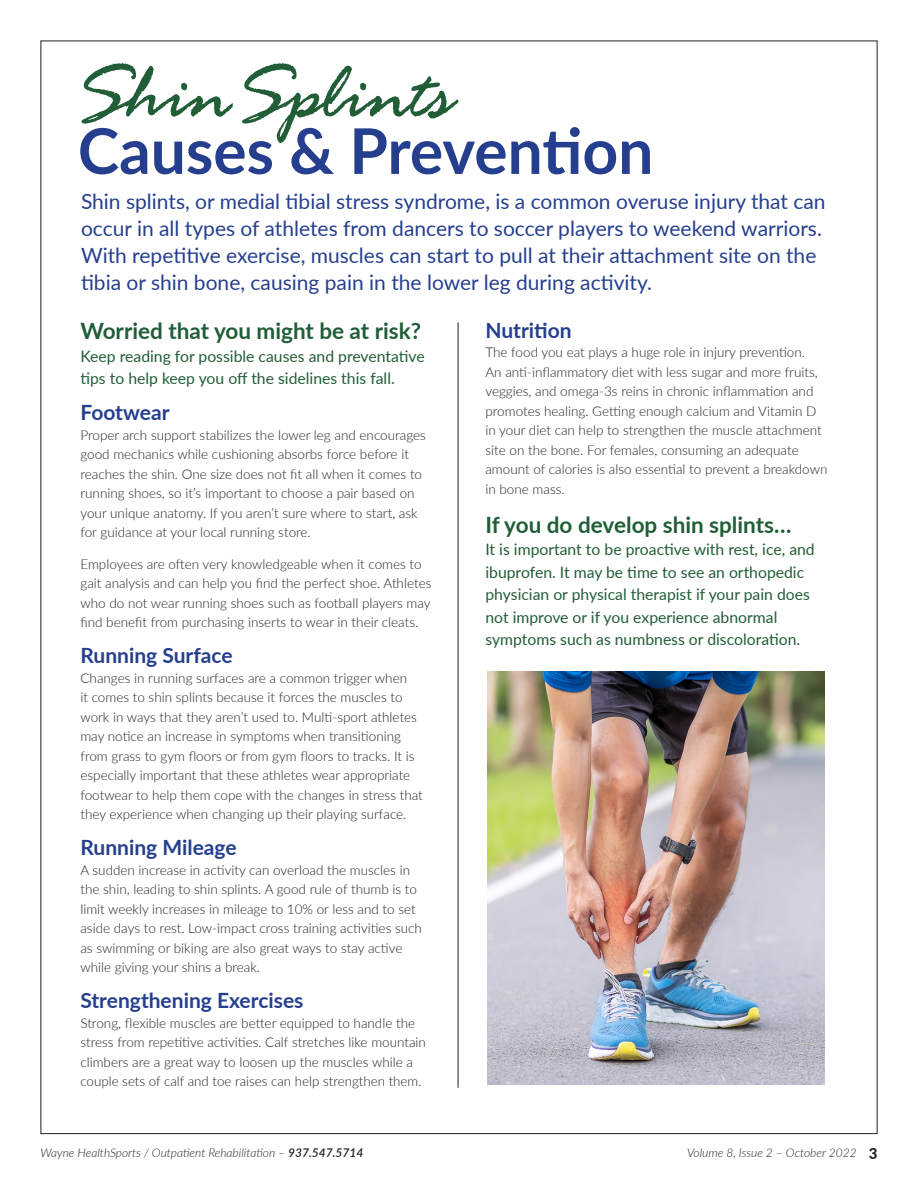
<style>
.page{position:relative;width:918px;height:1188px;background:#fff}
.page>*{position:absolute;margin:0;border:0;box-sizing:border-box;transform-origin:0 0}
.t1{font:84px "Rage Italic AG";color:#215d37}
.t2{font:700 63px "Lato";color:#253f8e}
.t3{font:700 22.5px "Lato";color:#215d37}
.t4{font:21px/27px "Lato";color:#253f8e}
.t5{font:700 21px "Lato";color:#253f8e}
.t6{font:15.75px/22.5px "Lato";color:#215d37}
.t7{font:300 13.5px/19.5px "Lato";color:#231f20}
.t8{font:italic 300 12px "Lato";color:#231f20}
.s1{font-weight:600}
.s2{font-weight:800;font-style:normal;font-size:15px}
</style>
<div class="page">
<hr style="left:458px;top:322px;width:1px;height:766px;background:#231f20">
<img style="left:487px;top:671px;width:338px;height:414px">
<p class="t1" style="left:78px;top:57px;width:376px">Shin Splints</p>
<p class="t2" style="left:78px;top:105px;width:577px">Causes &amp; Prevention</p>
<p class="t4" style="left:81px;top:187px;width:746px">Shin splints, or medial tibial stress syndrome, is a common overuse injury that can occur in all types of athletes from dancers to soccer players to weekend warriors.<br>With repetitive exercise, muscles can start to pull at their attachment site on the tibia or shin bone, causing pain in the lower leg during activity.</p>
<p class="t3" style="left:80px;top:314px;width:342px">Worried that you might be at risk?</p>
<p class="t6" style="left:80px;top:344px;width:346px">Keep reading for possible causes and preventative tips to help keep you off the sidelines this fall.</p>
<p class="t5" style="left:80px;top:397px;width:91px">Footwear</p>
<p class="t7" style="left:80px;top:425px;width:347px">Proper arch support stabilizes the lower leg and encourages good mechanics while cushioning absorbs force before it reaches the shin. One size does not fit all when it comes to running shoes, so it’s important to choose a pair based on your unique anatomy. If you aren’t sure where to start, ask for guidance at your local running store.</p>
<p class="t7" style="left:80px;top:554px;width:352px">Employees are often very knowledgeable when it comes to gait analysis and can help you find the perfect shoe. Athletes who do not wear running shoes such as football players may find benefit from purchasing inserts to wear in their cleats.</p>
<p class="t5" style="left:80px;top:640px;width:154px">Running Surface</p>
<p class="t7" style="left:80px;top:668px;width:344px">Changes in running surfaces are a common trigger when<br>it comes to shin splints because it forces the muscles to work in ways that they aren’t used to. Multi-sport athletes may notice an increase in symptoms when transitioning from grass to gym floors or from gym floors to tracks. It is especially important that these athletes wear appropriate footwear to help them cope with the changes in stress that they experience when changing up their playing surface.</p>
<p class="t5" style="left:80px;top:832px;width:158px">Running Mileage</p>
<p class="t7" style="left:80px;top:860px;width:343px">A sudden increase in activity can overload the muscles in the shin, leading to shin splints. A good rule of thumb is to limit weekly increases in mileage to 10% or less and to set aside days to rest. Low-impact cross training activities such as swimming or biking are also great ways to stay active while giving your shins a break.</p>
<p class="t5" style="left:80px;top:985px;width:225px">Strengthening Exercises</p>
<p class="t7" style="left:80px;top:1013px;width:347px">Strong, flexible muscles are better equipped to handle the stress from repetitive activities. Calf stretches like mountain climbers are a great way to loosen up the muscles while a couple sets of calf and toe raises can help strengthen them.</p>
<p class="t5" style="left:485px;top:315px;width:88px">Nutrition</p>
<p class="t7" style="left:485px;top:342px;width:334px">The food you eat plays a huge role in injury prevention.<br>An anti-inflammatory diet with less sugar and more fruits, veggies, and omega-3s reins in chronic inflammation and promotes healing. Getting enough calcium and Vitamin D</p>
<p class="t7" style="left:485px;top:420px;width:343px">in your diet can help to strengthen the muscle attachment site on the bone. For females, consuming an adequate amount of calories is also essential to prevent a breakdown in bone mass.</p>
<p class="t3" style="left:485px;top:508px;width:307px">If you do develop shin splints…</p>
<p class="t6" style="left:485px;top:538px;width:331px">It is important to be proactive with rest, ice, and ibuprofen. It may be time to see an orthopedic physician or physical therapist if your pain does not improve or if you experience abnormal</p>
<p class="t6" style="left:485px;top:628px;width:316px">symptoms such as numbness or discoloration.</p>
<p class="t8" style="left:40px;top:1144px;width:324px">Wayne HealthSports / Outpatient Rehabilitation – <span class="s1">937.547.5714</span></p>
<p class="t8" style="left:687px;top:1145px;width:192px">Volume 8, Issue 2 – October 2022 <span class="s2">3</span></p>
</div>
